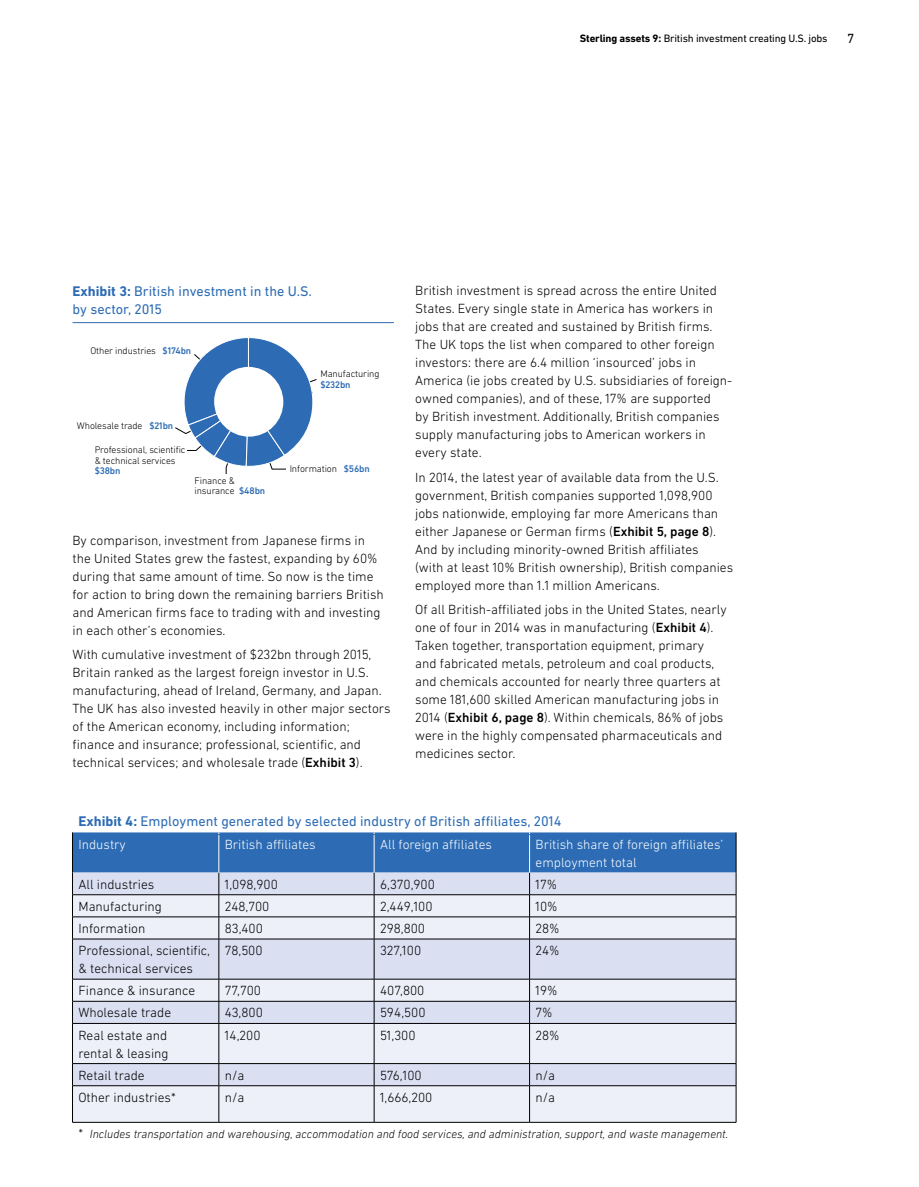
<style>
.page{position:relative;width:919px;height:1187px;background:#fff}
.page>*{position:absolute;margin:0;border:0;box-sizing:border-box;transform-origin:0 0}
.t1{font:14.25px/18px "DIN Next LT Pro";color:#2d6cb4}
.t2{font:300 13.5px/18px "DIN Next LT Pro";color:#000}
.t3{font:300 13.5px/18px "DIN Next LT Pro";color:#fff}
.t4{font:13.5px "DIN Next LT Pro";color:#000}
.t5{font:italic 300 12px "DIN Next LT Pro";color:#000}
.t6{font:10.8px "DIN Next LT Pro";letter-spacing:-.015em;color:#000}
.t7{font:300 9.75px/10.5px "DIN Next LT Pro";letter-spacing:-.01em;color:#000}
.t8{font:500 9.75px "DIN Next LT Pro";letter-spacing:-.01em;color:#2d6cb4}
.s1{font-weight:700}
.s2{font-weight:500;color:#2d6cb4}
.s3{font-weight:500}
.s4{font-style:normal;font-size:13.5px}
</style>
<div class="page">
<hr style="left:72px;top:322px;width:322px;height:1px;background:#2d6cb4">
<svg style="left:175px;top:337px;width:142px;height:137px"></svg>
<div style="left:214px;top:367px;width:69px;height:69px;background:#fff;border-radius:50%"></div>
<svg style="left:73px;top:939px;width:662px;height:182px;background:#e0e4f2"></svg>
<hr style="left:72px;top:938px;width:147px;height:1px;background:#000">
<hr style="left:219px;top:938px;width:155px;height:1px;background:#000">
<hr style="left:374px;top:938px;width:155px;height:1px;background:#000">
<hr style="left:529px;top:938px;width:207px;height:1px;background:#000">
<hr style="left:72px;top:978px;width:147px;height:1px;background:#000">
<hr style="left:219px;top:978px;width:155px;height:1px;background:#000">
<hr style="left:374px;top:978px;width:155px;height:1px;background:#000">
<hr style="left:529px;top:978px;width:207px;height:1px;background:#000">
<hr style="left:72px;top:1000px;width:147px;height:1px;background:#000">
<hr style="left:219px;top:1000px;width:155px;height:1px;background:#000">
<hr style="left:374px;top:1000px;width:155px;height:1px;background:#000">
<hr style="left:529px;top:1000px;width:207px;height:1px;background:#000">
<hr style="left:72px;top:1023px;width:147px;height:1px;background:#000">
<hr style="left:219px;top:1023px;width:155px;height:1px;background:#000">
<hr style="left:374px;top:1023px;width:155px;height:1px;background:#000">
<hr style="left:529px;top:1023px;width:207px;height:1px;background:#000">
<hr style="left:72px;top:1063px;width:147px;height:1px;background:#000">
<hr style="left:219px;top:1063px;width:155px;height:1px;background:#000">
<hr style="left:374px;top:1063px;width:155px;height:1px;background:#000">
<hr style="left:529px;top:1063px;width:207px;height:1px;background:#000">
<hr style="left:72px;top:1085px;width:147px;height:1px;background:#000">
<hr style="left:219px;top:1085px;width:155px;height:1px;background:#000">
<hr style="left:374px;top:1085px;width:155px;height:1px;background:#000">
<hr style="left:529px;top:1085px;width:207px;height:1px;background:#000">
<hr style="left:72px;top:1121px;width:147px;height:1px;background:#000">
<hr style="left:219px;top:1121px;width:155px;height:1px;background:#000">
<hr style="left:374px;top:1121px;width:155px;height:1px;background:#000">
<hr style="left:529px;top:1121px;width:207px;height:1px;background:#000">
<hr style="left:218px;top:939px;width:1px;height:39px;background:#000">
<hr style="left:374px;top:939px;width:1px;height:39px;background:#000">
<hr style="left:529px;top:939px;width:1px;height:39px;background:#000">
<svg style="left:218px;top:979px;width:1px;height:44px"></svg>
<svg style="left:374px;top:979px;width:1px;height:44px"></svg>
<svg style="left:529px;top:979px;width:1px;height:44px"></svg>
<hr style="left:218px;top:1023px;width:1px;height:40px;background:#000">
<hr style="left:374px;top:1023px;width:1px;height:40px;background:#000">
<hr style="left:529px;top:1023px;width:1px;height:40px;background:#000">
<svg style="left:218px;top:1063px;width:1px;height:22px"></svg>
<svg style="left:374px;top:1063px;width:1px;height:22px"></svg>
<svg style="left:529px;top:1063px;width:1px;height:22px"></svg>
<hr style="left:218px;top:1085px;width:1px;height:36px;background:#000">
<hr style="left:374px;top:1085px;width:1px;height:36px;background:#000">
<hr style="left:529px;top:1085px;width:1px;height:36px;background:#000">
<svg style="left:72px;top:832px;width:664px;height:106px;background:#9cb5d8"></svg>
<hr style="left:72px;top:939px;width:1px;height:39px;background:#000">
<hr style="left:735px;top:939px;width:1px;height:39px;background:#000">
<svg style="left:72px;top:979px;width:1px;height:44px"></svg>
<svg style="left:735px;top:979px;width:1px;height:44px"></svg>
<hr style="left:72px;top:1023px;width:1px;height:40px;background:#000">
<hr style="left:735px;top:1023px;width:1px;height:40px;background:#000">
<svg style="left:72px;top:1063px;width:1px;height:22px"></svg>
<svg style="left:735px;top:1063px;width:1px;height:22px"></svg>
<hr style="left:72px;top:1085px;width:1px;height:36px;background:#000">
<hr style="left:735px;top:1085px;width:1px;height:36px;background:#000">
<hr style="left:78px;top:834px;width:652px;height:1px;background:#2d6cb4">
<p class="t6" style="left:580px;top:33px;width:249px"><span class="s1">Sterling assets 9:</span> British investment creating U.S. jobs</p>
<p class="t4" style="left:847px;top:30px;width:9px">7</p>
<p class="t1" style="left:72px;top:282px;width:241px"><span class="s1">Exhibit 3:</span> British investment in the U.S. by sector, 2015</p>
<p class="t7" style="left:90px;top:345px;width:102px">Other industries <span class="s2">$174bn</span></p>
<p class="t7" style="left:77px;top:420px;width:98px">Wholesale trade <span class="s2">$21bn</span></p>
<p class="t7" style="left:95px;top:444px;width:92px">Professional, scientific &amp; technical services</p>
<p class="t8" style="left:95px;top:465px;width:27px">$38bn</p>
<p class="t7" style="left:194px;top:475px;width:72px">Finance &amp; insurance <span class="s2">$48bn</span></p>
<p class="t7" style="left:320px;top:368px;width:61px">Manufacturing</p>
<p class="t8" style="left:320px;top:378px;width:32px">$232bn</p>
<p class="t7" style="left:290px;top:463px;width:82px">Information <span class="s2">$56bn</span></p>
<p class="t2" style="left:72px;top:531px;width:313px">By comparison, investment from Japanese firms in the United States grew the fastest, expanding by 60% during that same amount of time. So now is the time for action to bring down the remaining barriers British and American firms face to trading with and investing in each other’s economies.</p>
<p class="t2" style="left:72px;top:645px;width:319px">With cumulative investment of $232bn through 2015, Britain ranked as the largest foreign investor in U.S. manufacturing, ahead of Ireland, Germany, and Japan.<br>The UK has also invested heavily in other major sectors of the American economy, including information; finance and insurance; professional, scientific, and technical services; and wholesale trade (<span class="s3">Exhibit 3</span>).</p>
<p class="t2" style="left:415px;top:281px;width:318px">British investment is spread across the entire United States. Every single state in America has workers in jobs that are created and sustained by British firms.<br>The UK tops the list when compared to other foreign investors: there are 6.4 million ‘insourced’ jobs in America (ie jobs created by U.S. subsidiaries of foreign&shy;owned companies), and of these, 17% are supported<br>by British investment. Additionally, British companies supply manufacturing jobs to American workers in every state.</p>
<p class="t2" style="left:415px;top:468px;width:319px">In 2014, the latest year of available data from the U.S. government, British companies supported 1,098,900 jobs nationwide, employing far more Americans than either Japanese or German firms (<span class="s3">Exhibit 5, page 8</span>).<br>And by including minority-owned British affiliates<br>(with at least 10% British ownership), British companies employed more than 1.1 million Americans.</p>
<p class="t2" style="left:415px;top:600px;width:313px">Of all British-affiliated jobs in the United States, nearly one of four in 2014 was in manufacturing (<span class="s3">Exhibit 4</span>).<br>Taken together, transportation equipment, primary and fabricated metals, petroleum and coal products, and chemicals accounted for nearly three quarters at some 181,600 skilled American manufacturing jobs in 2014 (<span class="s3">Exhibit 6, page 8</span>). Within chemicals, 86% of jobs were in the highly compensated pharmaceuticals and medicines sector.</p>
<p class="t1" style="left:78px;top:811px;width:484px"><span class="s1">Exhibit 4:</span> Employment generated by selected industry of British affiliates, 2014</p>
<p class="t3" style="left:78px;top:834px;width:49px">Industry</p>
<p class="t3" style="left:225px;top:834px;width:92px">British affiliates</p>
<p class="t3" style="left:380px;top:834px;width:113px">All foreign affiliates</p>
<p class="t3" style="left:535px;top:834px;width:189px">British share of foreign affiliates’ employment total</p>
<p class="t2" style="left:78px;top:874px;width:77px">All industries</p>
<p class="t2" style="left:225px;top:874px;width:55px">1,098,900</p>
<p class="t2" style="left:380px;top:874px;width:56px">6,370,900</p>
<p class="t2" style="left:535px;top:874px;width:23px">17%</p>
<p class="t2" style="left:78px;top:897px;width:85px">Manufacturing</p>
<p class="t2" style="left:225px;top:897px;width:46px">248,700</p>
<p class="t2" style="left:380px;top:897px;width:54px">2,449,100</p>
<p class="t2" style="left:535px;top:897px;width:24px">10%</p>
<p class="t2" style="left:78px;top:919px;width:68px">Information</p>
<p class="t2" style="left:225px;top:919px;width:40px">83,400</p>
<p class="t2" style="left:380px;top:919px;width:47px">298,800</p>
<p class="t2" style="left:535px;top:919px;width:26px">28%</p>
<p class="t2" style="left:78px;top:941px;width:133px">Professional, scientific, &amp; technical services</p>
<p class="t2" style="left:225px;top:941px;width:39px">78,500</p>
<p class="t2" style="left:380px;top:941px;width:43px">327,100</p>
<p class="t2" style="left:535px;top:941px;width:26px">24%</p>
<p class="t2" style="left:78px;top:981px;width:118px">Finance &amp; insurance</p>
<p class="t2" style="left:225px;top:981px;width:38px">77,700</p>
<p class="t2" style="left:380px;top:981px;width:46px">407,800</p>
<p class="t2" style="left:535px;top:981px;width:24px">19%</p>
<p class="t2" style="left:78px;top:1003px;width:94px">Wholesale trade</p>
<p class="t2" style="left:225px;top:1003px;width:40px">43,800</p>
<p class="t2" style="left:380px;top:1003px;width:47px">594,500</p>
<p class="t2" style="left:535px;top:1003px;width:19px">7%</p>
<p class="t2" style="left:78px;top:1025px;width:92px">Real estate and rental &amp; leasing</p>
<p class="t2" style="left:225px;top:1025px;width:37px">14,200</p>
<p class="t2" style="left:380px;top:1025px;width:37px">51,300</p>
<p class="t2" style="left:535px;top:1025px;width:26px">28%</p>
<p class="t2" style="left:78px;top:1065px;width:68px">Retail trade</p>
<p class="t2" style="left:225px;top:1065px;width:21px">n/a</p>
<p class="t2" style="left:380px;top:1065px;width:43px">576,100</p>
<p class="t2" style="left:535px;top:1065px;width:21px">n/a</p>
<p class="t2" style="left:78px;top:1087px;width:99px">Other industries*</p>
<p class="t2" style="left:225px;top:1087px;width:21px">n/a</p>
<p class="t2" style="left:380px;top:1087px;width:54px">1,666,200</p>
<p class="t2" style="left:535px;top:1087px;width:21px">n/a</p>
<p class="t5" style="left:78px;top:1127px;width:651px"><span class="s4">*</span> Includes transportation and warehousing, accommodation and food services, and administration, support, and waste management.</p>
</div>
